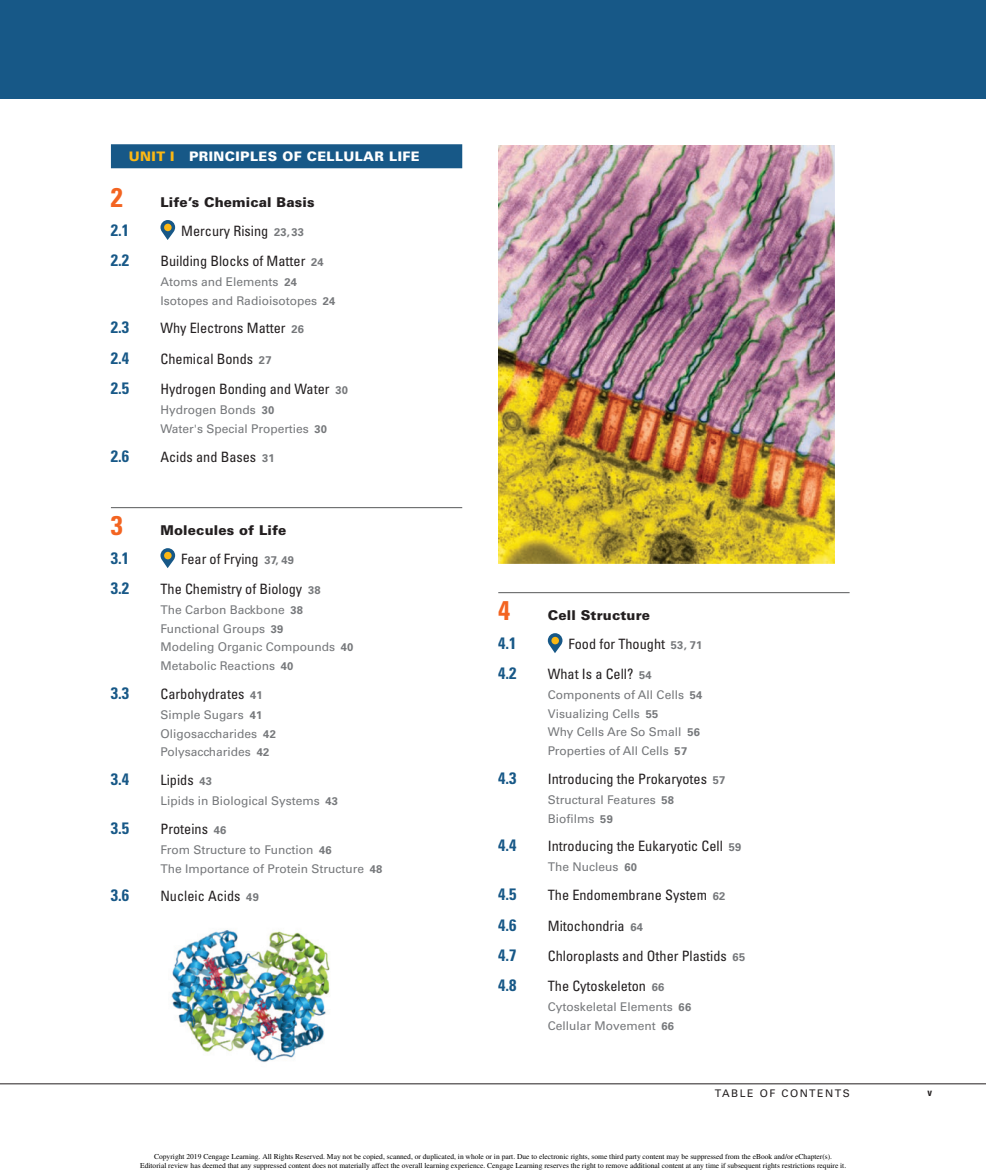
<style>
.page{position:relative;width:986px;height:1175px;background:#fff}
.page>*{position:absolute;margin:0;border:0;box-sizing:border-box;transform-origin:0 0}
.t1{font:700 condensed 27px "Univers LT Std";color:#f36421}
.t2{font:700 condensed 16.5px "Univers LT Std";color:#175887}
.t3{font:condensed 14.25px "Univers LT Std";color:#231f20}
.t4{font:900 13.5px "Univers LT Std";letter-spacing:.01em;color:#231f20}
.t5{font:900 13.2px "Univers LT Std";letter-spacing:.03em;color:#fff}
.t6{font:12px/18.6px "Univers LT Std";color:#76787b}
.t7{font:10.5px "Univers LT Std";letter-spacing:.15em;color:#231f20}
.t8{font:700 condensed 10.5px "Univers LT Std";color:#231f20}
.t9{font:7.5px/9.6px "Times";color:#000;text-align:center}
.s1{color:#fcb814}
.s2{font-weight:700;font-stretch:normal;font-size:11.1px;color:#76787b}
.s3{font-weight:700;font-size:11.1px}
</style>
<div class="page">
<div style="left:0;top:0;width:985px;height:99px;background:#175887"></div>
<div style="left:111px;top:144px;width:351px;height:24px;background:#175887"></div>
<hr style="left:111px;top:507px;width:351px;height:1px;background:#57585a">
<svg style="left:160px;top:220px;width:15px;height:20px"></svg>
<div style="left:164px;top:223px;width:7px;height:8px;background:#fcb814;border-radius:50%"></div>
<svg style="left:160px;top:548px;width:15px;height:20px"></svg>
<div style="left:164px;top:551px;width:7px;height:8px;background:#fcb814;border-radius:50%"></div>
<hr style="left:498px;top:592px;width:351px;height:1px;background:#57585a">
<svg style="left:547px;top:633px;width:15px;height:20px"></svg>
<div style="left:551px;top:636px;width:7px;height:8px;background:#fcb814;border-radius:50%"></div>
<hr style="left:0;top:1083px;width:985px;height:1px;background:#231f20">
<img style="left:171px;top:930px;width:159px;height:132px">
<img style="left:498px;top:145px;width:336px;height:418px">
<p class="t5" style="left:129px;top:148px;width:292px"><span class="s1">UNIT I</span> PRINCIPLES OF CELLULAR LIFE</p>
<h1 class="t1" style="left:111px;top:180px;width:13px">2</h1>
<p class="t4" style="left:160px;top:193px;width:156px">Life’s Chemical Basis</p>
<h2 class="t2" style="left:111px;top:219px;width:20px">2.1</h2>
<p class="t3" style="left:181px;top:221px;width:124px">Mercury Rising <span class="s2">23, 33</span></p>
<h2 class="t2" style="left:111px;top:250px;width:20px">2.2</h2>
<p class="t3" style="left:160px;top:252px;width:165px">Building Blocks of Matter <span class="s2">24</span></p>
<p class="t6" style="left:160px;top:272px;width:176px">Atoms and Elements <span class="s3">24<br></span>Isotopes and Radioisotopes <span class="s3">24</span></p>
<h2 class="t2" style="left:111px;top:317px;width:20px">2.3</h2>
<p class="t3" style="left:160px;top:319px;width:145px">Why Electrons Matter <span class="s2">26</span></p>
<h2 class="t2" style="left:111px;top:347px;width:20px">2.4</h2>
<p class="t3" style="left:160px;top:349px;width:112px">Chemical Bonds <span class="s2">27</span></p>
<h2 class="t2" style="left:111px;top:378px;width:20px">2.5</h2>
<p class="t3" style="left:160px;top:380px;width:189px">Hydrogen Bonding and Water <span class="s2">30</span></p>
<p class="t6" style="left:160px;top:400px;width:168px">Hydrogen Bonds <span class="s3">30<br></span>Water's Special Properties <span class="s3">30</span></p>
<h2 class="t2" style="left:111px;top:445px;width:20px">2.6</h2>
<p class="t3" style="left:160px;top:447px;width:116px">Acids and Bases <span class="s2">31</span></p>
<h1 class="t1" style="left:111px;top:508px;width:13px">3</h1>
<p class="t4" style="left:160px;top:521px;width:127px">Molecules of Life</p>
<h2 class="t2" style="left:111px;top:547px;width:20px">3.1</h2>
<p class="t3" style="left:181px;top:549px;width:114px">Fear of Frying <span class="s2">37, 49</span></p>
<h2 class="t2" style="left:111px;top:578px;width:20px">3.2</h2>
<p class="t3" style="left:160px;top:579px;width:162px">The Chemistry of Biology <span class="s2">38</span></p>
<p class="t6" style="left:160px;top:600px;width:194px">The Carbon Backbone <span class="s3">38<br></span>Functional Groups <span class="s3">39<br></span>Modeling Organic Compounds <span class="s3">40<br></span>Metabolic Reactions <span class="s3">40</span></p>
<h2 class="t2" style="left:111px;top:682px;width:20px">3.3</h2>
<p class="t3" style="left:160px;top:684px;width:104px">Carbohydrates <span class="s2">41</span></p>
<p class="t6" style="left:160px;top:705px;width:117px">Simple Sugars <span class="s3">41<br></span>Oligosaccharides <span class="s3">42<br></span>Polysaccharides <span class="s3">42</span></p>
<h2 class="t2" style="left:111px;top:768px;width:20px">3.4</h2>
<p class="t3" style="left:160px;top:770px;width:53px">Lipids <span class="s2">43</span></p>
<p class="t6" style="left:160px;top:791px;width:179px">Lipids in Biological Systems <span class="s3">43</span></p>
<h2 class="t2" style="left:111px;top:817px;width:20px">3.5</h2>
<p class="t3" style="left:160px;top:819px;width:67px">Proteins <span class="s2">46</span></p>
<p class="t6" style="left:160px;top:840px;width:223px">From Structure to Function <span class="s3">46<br></span>The Importance of Protein Structure <span class="s3">48</span></p>
<h2 class="t2" style="left:111px;top:885px;width:20px">3.6</h2>
<p class="t3" style="left:160px;top:887px;width:100px">Nucleic Acids <span class="s2">49</span></p>
<h1 class="t1" style="left:498px;top:593px;width:13px">4</h1>
<p class="t4" style="left:547px;top:606px;width:104px">Cell Structure</p>
<h2 class="t2" style="left:498px;top:632px;width:20px">4.1</h2>
<p class="t3" style="left:568px;top:634px;width:135px">Food for Thought <span class="s2">53, 71</span></p>
<h2 class="t2" style="left:498px;top:663px;width:20px">4.2</h2>
<p class="t3" style="left:547px;top:664px;width:105px">What Is a Cell? <span class="s2">54</span></p>
<p class="t6" style="left:547px;top:685px;width:156px">Components of All Cells <span class="s3">54<br></span>Visualizing Cells <span class="s3">55<br></span>Why Cells Are So Small <span class="s3">56<br></span>Properties of All Cells <span class="s3">57</span></p>
<h2 class="t2" style="left:498px;top:767px;width:20px">4.3</h2>
<p class="t3" style="left:547px;top:769px;width:179px">Introducing the Prokaryotes <span class="s2">57</span></p>
<p class="t6" style="left:547px;top:790px;width:128px">Structural Features <span class="s3">58<br></span>Biofilms <span class="s3">59</span></p>
<h2 class="t2" style="left:498px;top:835px;width:20px">4.4</h2>
<p class="t3" style="left:547px;top:837px;width:195px">Introducing the Eukaryotic Cell <span class="s2">59</span></p>
<p class="t6" style="left:547px;top:857px;width:91px">The Nucleus <span class="s3">60</span></p>
<h2 class="t2" style="left:498px;top:884px;width:20px">4.5</h2>
<p class="t3" style="left:547px;top:885px;width:179px">The Endomembrane System <span class="s2">62</span></p>
<h2 class="t2" style="left:498px;top:914px;width:20px">4.6</h2>
<p class="t3" style="left:547px;top:916px;width:97px">Mitochondria <span class="s2">64</span></p>
<h2 class="t2" style="left:498px;top:944px;width:20px">4.7</h2>
<p class="t3" style="left:547px;top:946px;width:199px">Chloroplasts and Other Plastids <span class="s2">65</span></p>
<h2 class="t2" style="left:498px;top:975px;width:20px">4.8</h2>
<p class="t3" style="left:547px;top:976px;width:118px">The Cytoskeleton <span class="s2">66</span></p>
<p class="t6" style="left:547px;top:997px;width:145px">Cytoskeletal Elements <span class="s3">66<br></span>Cellular Movement <span class="s3">66</span></p>
<p class="t7" style="left:714px;top:1086px;width:136px">TABLE OF CONTENTS</p>
<p class="t8" style="left:927px;top:1085px;width:6px">v</p>
<p class="t9" style="left:140px;top:1150px;width:707px">Copyright 2019 Cengage Learning. All Rights Reserved. May not be copied, scanned, or duplicated, in whole or in part. Due to electronic rights, some third party content may be suppressed from the eBook and/or eChapter(s).<br>Editorial review has deemed that any suppressed content does not materially affect the overall learning experience. Cengage Learning reserves the right to remove additional content at any time if subsequent rights restrictions require it.</p>
</div>
